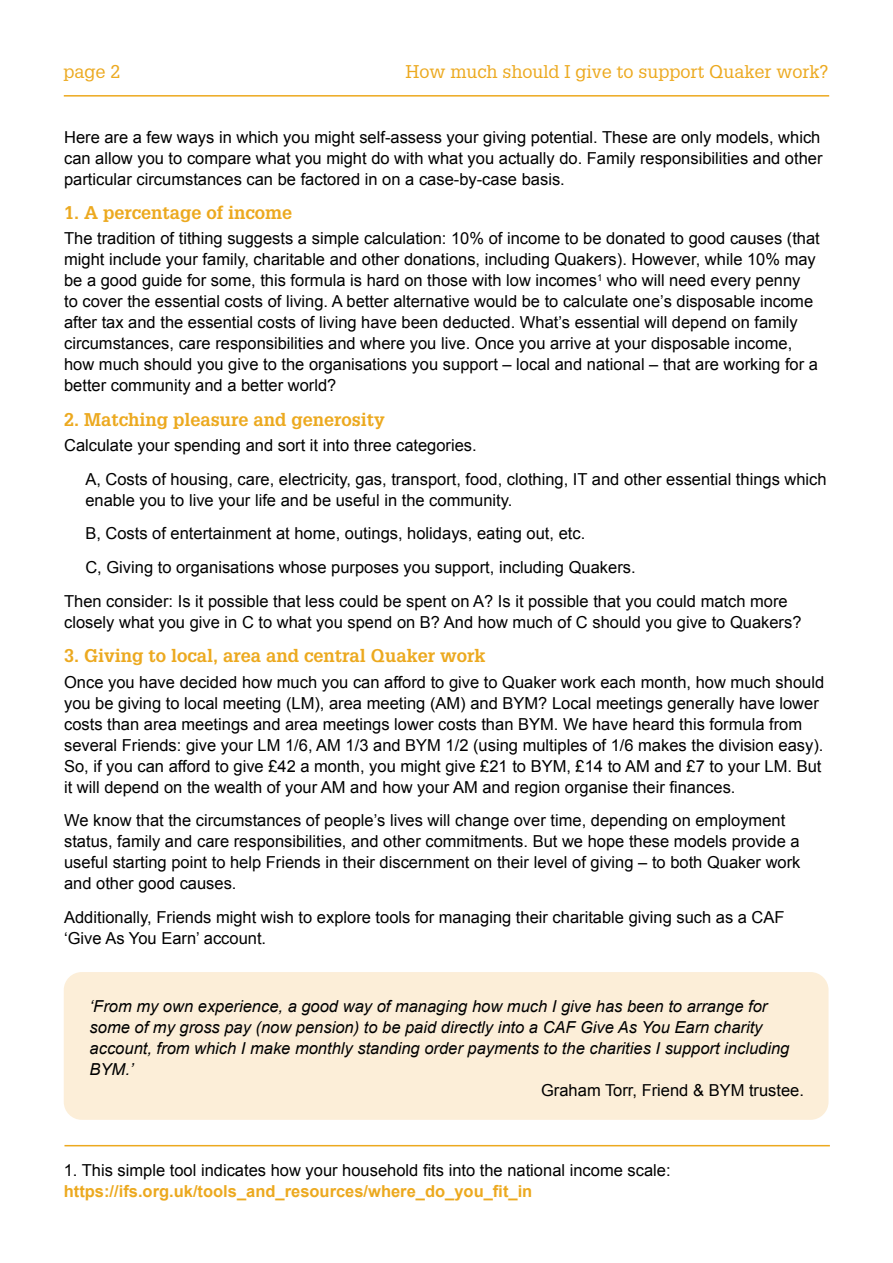
<style>
.page{position:relative;width:893px;height:1263px;background:#fff}
.page>*{position:absolute;margin:0;border:0;box-sizing:border-box;transform-origin:0 0}
.t1{font:700 18px "Glypha";color:#eca91f}
.t2{font:18px "Glypha";color:#eca91f}
.t3{font:16.5px/21px "Arial";color:#000}
.t4{font:italic 16.5px/21px "Arial";color:#000}
.t5{font:700 16.5px "Arial";color:#eca91f}
</style>
<div class="page">
<hr style="left:64px;top:95px;width:765px;height:2px;background:#eca91f">
<hr style="left:64px;top:1145px;width:766px;height:1px;background:#eca91f">
<div style="left:64px;top:972px;width:764px;height:148px;background:#fceed8;border-radius:18px"></div>
<p class="t2" style="left:64px;top:61px;width:59px">page 2</p>
<p class="t2" style="left:405px;top:60px;width:425px">How much should I give to support Quaker work?</p>
<p class="t3" style="left:64px;top:126px;width:760px">Here are a few ways in which you might self-assess your giving potential. These are only models, which can allow you to compare what you might do with what you actually do. Family responsibilities and other particular circumstances can be factored in on a case-by-case basis.</p>
<p class="t1" style="left:64px;top:201px;width:230px">1. A percentage of income</p>
<p class="t3" style="left:64px;top:228px;width:757px">The tradition of tithing suggests a simple calculation: 10% of income to be donated to good causes (that might include your family, charitable and other donations, including Quakers). However, while 10% may be a good guide for some, this formula is hard on those with low incomes<sup>1</sup> who will need every penny<br>to cover the essential costs of living. A better alternative would be to calculate one’s disposable income after tax and the essential costs of living have been deducted. What’s essential will depend on family circumstances, care responsibilities and where you live. Once you arrive at your disposable income, how much should you give to the organisations you support – local and national – that are working for a better community and a better world?</p>
<p class="t1" style="left:64px;top:408px;width:322px">2. Matching pleasure and generosity</p>
<p class="t3" style="left:85px;top:428px;width:743px;line-height:33.8px;text-indent:-21px">Calculate your spending and sort it into three categories.<br>A, Costs of housing, care, electricity, gas, transport, food, clothing, IT and other essential things which</p>
<p class="t3" style="left:85px;top:489px;width:429px">enable you to live your life and be useful in the community.</p>
<p class="t3" style="left:85px;top:523px;width:501px">B, Costs of entertainment at home, outings, holidays, eating out, etc.</p>
<p class="t3" style="left:85px;top:557px;width:552px">C, Giving to organisations whose purposes you support, including Quakers.</p>
<p class="t3" style="left:64px;top:591px;width:725px">Then consider: Is it possible that less could be spent on A? Is it possible that you could match more</p>
<p class="t3" style="left:64px;top:612px;width:739px">closely what you give in C to what you spend on B? And how much of C should you give to Quakers?</p>
<p class="t1" style="left:64px;top:645px;width:423px">3. Giving to local, area and central Quaker work</p>
<p class="t3" style="left:64px;top:671px;width:762px">Once you have decided how much you can afford to give to Quaker work each month, how much should you be giving to local meeting (LM), area meeting (AM) and BYM? Local meetings generally have lower costs than area meetings and area meetings lower costs than BYM. We have heard this formula from several Friends: give your LM 1/6, AM 1/3 and BYM 1/2 (using multiples of 1/6 makes the division easy).<br>So, if you can afford to give £42 a month, you might give £21 to BYM, £14 to AM and £7 to your LM. But it will depend on the wealth of your AM and how your AM and region organise their finances.</p>
<p class="t3" style="left:64px;top:810px;width:738px">We know that the circumstances of people’s lives will change over time, depending on employment status, family and care responsibilities, and other commitments. But we hope these models provide a useful starting point to help Friends in their discernment on their level of giving – to both Quaker work and other good causes.</p>
<p class="t3" style="left:64px;top:907px;width:722px">Additionally, Friends might wish to explore tools for managing their charitable giving such as a CAF ‘Give As You Earn’ account.</p>
<p class="t4" style="left:90px;top:996px;width:701px">‘From my own experience, a good way of managing how much I give has been to arrange for some of my gross pay (now pension) to be paid directly into a CAF Give As You Earn charity account, from which I make monthly standing order payments to the charities I support including BYM.’</p>
<p class="t3" style="left:541px;top:1079px;width:264px">Graham Torr, Friend &amp; BYM trustee.</p>
<p class="t3" style="left:64px;top:1160px;width:608px">1. This simple tool indicates how your household fits into the national income scale:</p>
<p class="t5" style="left:64px;top:1180px;width:470px">https://ifs.org.uk/tools_and_resources/where_do_you_fit_in</p>
</div>
